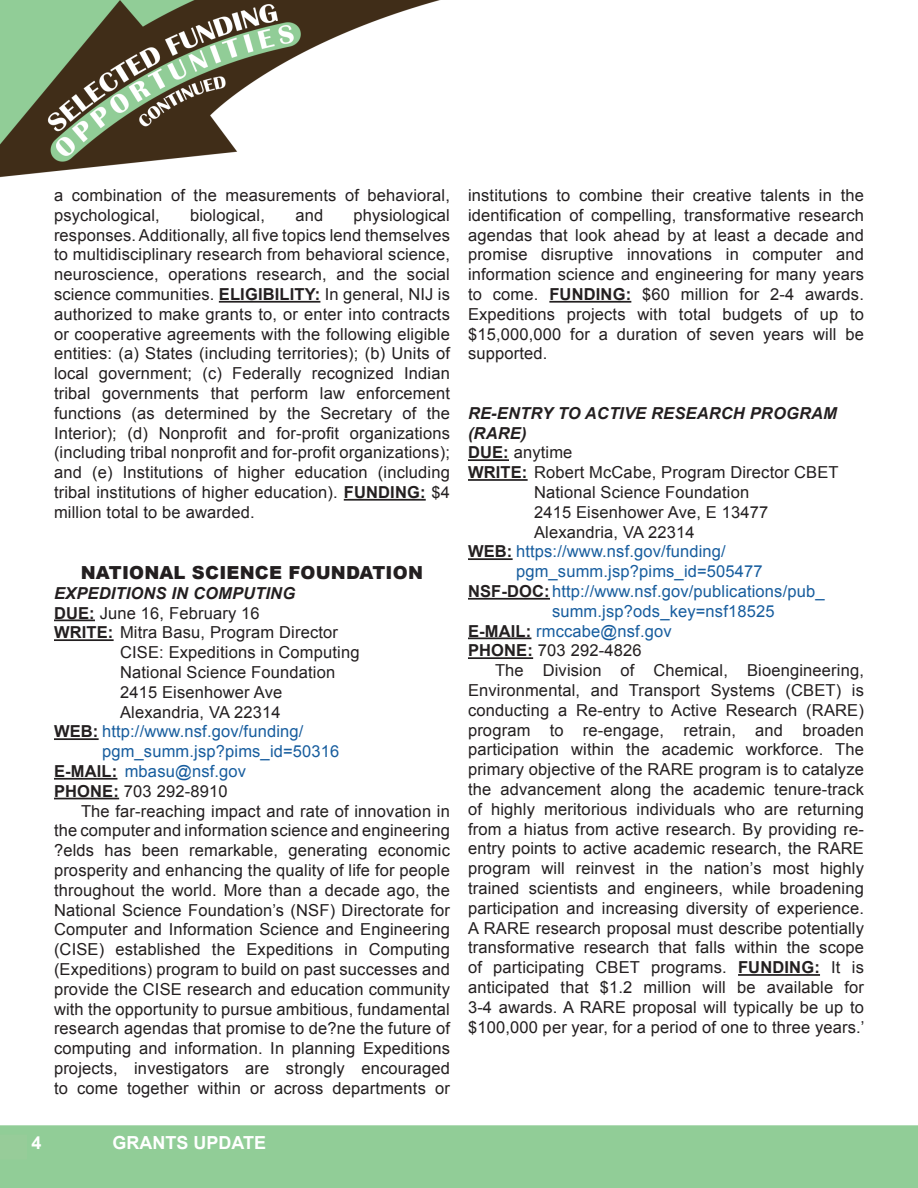
<style>
.page{position:relative;width:918px;height:1188px;background:#fff}
.page>*{position:absolute;margin:0;border:0;box-sizing:border-box;transform-origin:0 0}
.t1{font:900 18px "Arial";letter-spacing:.01em;color:#231f20}
.t2{font:700 18px "Arial";color:#fff}
.t3{font:16.5px/19.8px "Arial";letter-spacing:.01em;color:#231f20;text-align:justify}
.t4{font:16.5px "Arial";letter-spacing:.01em;color:#175d9e}
.t5{font:italic 700 16.5px "Arial";letter-spacing:.01em;color:#231f20}
.s1{font-weight:700}
.s2{font-weight:700;color:#231f20}
</style>
<div class="page">
<img style="left:0;top:0;width:918px;height:1188px">
<div style="left:1px;top:1135px;width:25px;height:24px;background:#97cc99"></div>
<div style="left:0;top:1135px;width:27px;height:24px;border:2px solid #97cc99"></div>
<hr style="left:219px;top:301px;width:101px;height:2px;background:#231f20">
<hr style="left:344px;top:499px;width:82px;height:2px;background:#231f20">
<hr style="left:54px;top:619px;width:41px;height:2px;background:#231f20">
<hr style="left:54px;top:639px;width:60px;height:2px;background:#231f20">
<hr style="left:54px;top:738px;width:45px;height:2px;background:#231f20">
<hr style="left:54px;top:778px;width:63px;height:2px;background:#231f20">
<hr style="left:54px;top:798px;width:65px;height:1px;background:#231f20">
<hr style="left:549px;top:301px;width:82px;height:2px;background:#231f20">
<hr style="left:468px;top:459px;width:41px;height:2px;background:#231f20">
<hr style="left:468px;top:479px;width:60px;height:2px;background:#231f20">
<hr style="left:468px;top:558px;width:45px;height:2px;background:#231f20">
<hr style="left:468px;top:598px;width:82px;height:2px;background:#231f20">
<hr style="left:468px;top:637px;width:63px;height:2px;background:#231f20">
<hr style="left:468px;top:657px;width:65px;height:2px;background:#231f20">
<hr style="left:738px;top:974px;width:82px;height:2px;background:#231f20">
<p class="t3" style="left:54px;top:185px;width:397px">a combination of the measurements of behavioral, psychological,</p>
<p class="t3" style="left:54px;top:205px;width:397px;text-indent:300px">physiological responses. Additionally, all five topics lend themselves to multidisciplinary research from behavioral science, neuroscience, operations research, and the social science communities. <span class="s1">ELIGIBILITY:</span> In general, NIJ is authorized to make grants to, or enter into contracts or cooperative agreements with the following eligible entities: (a) States (including territories); (b) Units of local government; (c) Federally recognized Indian tribal governments that perform law enforcement functions (as determined by the Secretary of the Interior); (d) Nonprofit and for-profit organizations (including tribal nonprofit and for-profit organizations); and (e) Institutions of higher education (including tribal institutions of higher education). <span class="s1">FUNDING:</span> $4 million total to be awarded.</p>
<p class="t3" style="left:190px;top:205px;width:77px">biological,</p>
<p class="t3" style="left:295px;top:205px;width:29px">and</p>
<p class="t1" style="left:81px;top:559px;width:344px">NATIONAL SCIENCE FOUNDATION</p>
<p class="t5" style="left:54px;top:584px;width:243px">EXPEDITIONS IN COMPUTING</p>
<p class="t3" style="left:54px;top:603px;width:207px"><span class="s1">DUE:</span> June 16, February 16</p>
<p class="t3" style="left:54px;top:623px;width:286px"><span class="s1">WRITE:</span> Mitra Basu, Program Director</p>
<p class="t3" style="left:120px;top:643px;width:241px">CISE: Expeditions in Computing</p>
<p class="t3" style="left:120px;top:662px;width:217px">National Science Foundation</p>
<p class="t3" style="left:120px;top:682px;width:164px">2415 Eisenhower Ave</p>
<p class="t3" style="left:120px;top:702px;width:162px">Alexandria, VA 22314</p>
<p class="t4" style="left:54px;top:722px;width:251px"><span class="s2">WEB:</span> http://www.nsf.gov/funding/</p>
<p class="t4" style="left:102px;top:742px;width:239px">pgm_summ.jsp?pims_id=50316</p>
<p class="t4" style="left:54px;top:762px;width:194px"><span class="s2">E-MAIL:</span> mbasu@nsf.gov</p>
<p class="t3" style="left:54px;top:781px;width:175px"><span class="s1">PHONE:</span> 703 292-8910</p>
<p class="t3" style="left:81px;top:801px;width:370px">The far-reaching impact and rate of innovation in</p>
<p class="t3" style="left:54px;top:821px;width:397px">the computer and information science and engineering</p>
<p class="t3" style="left:54px;top:841px;width:397px">?elds has been remarkable, generating economic</p>
<p class="t3" style="left:54px;top:860px;width:397px">prosperity and enhancing the quality of life for people</p>
<p class="t3" style="left:54px;top:880px;width:397px">throughout the world. More than a decade ago, the</p>
<p class="t3" style="left:54px;top:900px;width:397px">National Science Foundation’s (NSF) Directorate for</p>
<p class="t3" style="left:54px;top:920px;width:397px">Computer and Information Science and Engineering</p>
<p class="t3" style="left:54px;top:940px;width:397px">(CISE) established the Expeditions in Computing</p>
<p class="t3" style="left:54px;top:959px;width:397px">(Expeditions) program to build on past successes and</p>
<p class="t3" style="left:54px;top:979px;width:397px">provide the CISE research and education community</p>
<p class="t3" style="left:54px;top:999px;width:397px">with the opportunity to pursue ambitious, fundamental</p>
<p class="t3" style="left:54px;top:1019px;width:397px">research agendas that promise to de?ne the future of</p>
<p class="t3" style="left:54px;top:1039px;width:397px">computing and information. In planning Expeditions</p>
<p class="t3" style="left:54px;top:1058px;width:397px">projects, investigators are strongly encouraged</p>
<p class="t3" style="left:54px;top:1078px;width:397px">to come together within or across departments or</p>
<p class="t2" style="left:113px;top:1133px;width:155px">GRANTS UPDATE</p>
<p class="t3" style="left:468px;top:185px;width:397px">institutions to combine their creative talents in the identification of compelling, transformative research agendas that look ahead by at least a decade and promise disruptive innovations in computer and information science and engineering for many years to come. <span class="s1">FUNDING:</span> $60 million for 2-4 awards.<br>Expeditions projects with total budgets of up to $15,000,000 for a duration of seven years will be supported.</p>
<p class="t5" style="left:468px;top:404px;width:370px">RE-ENTRY TO ACTIVE RESEARCH PROGRAM</p>
<p class="t5" style="left:468px;top:424px;width:60px">(RARE)</p>
<p class="t3" style="left:468px;top:443px;width:106px"><span class="s1">DUE:</span> anytime</p>
<p class="t3" style="left:468px;top:463px;width:372px"><span class="s1">WRITE:</span> Robert McCabe, Program Director CBET</p>
<p class="t3" style="left:534px;top:482px;width:217px">National Science Foundation</p>
<p class="t3" style="left:534px;top:502px;width:236px">2415 Eisenhower Ave, E 13477</p>
<p class="t3" style="left:534px;top:522px;width:162px">Alexandria, VA 22314</p>
<p class="t4" style="left:468px;top:542px;width:259px"><span class="s2">WEB:</span> https://www.nsf.gov/funding/</p>
<p class="t4" style="left:516px;top:562px;width:248px">pgm_summ.jsp?pims_id=505477</p>
<p class="t4" style="left:468px;top:582px;width:358px"><span class="s2">NSF-DOC:</span>http://www.nsf.gov/publications/pub_</p>
<p class="t4" style="left:552px;top:602px;width:224px">summ.jsp?ods_key=nsf18525</p>
<p class="t4" style="left:468px;top:622px;width:205px"><span class="s2">E-MAIL:</span> rmccabe@nsf.gov</p>
<p class="t3" style="left:468px;top:641px;width:175px"><span class="s1">PHONE:</span> 703 292-4826</p>
<p class="t3" style="left:495px;top:661px;width:370px">The Division of Chemical, Bioengineering,</p>
<p class="t3" style="left:468px;top:680px;width:397px">Environmental, and Transport Systems (CBET) is</p>
<p class="t3" style="left:468px;top:700px;width:397px">conducting a Re-entry to Active Research (RARE)</p>
<p class="t3" style="left:468px;top:720px;width:397px">program to re-engage, retrain, and broaden</p>
<p class="t3" style="left:468px;top:740px;width:397px">participation within the academic workforce. The</p>
<p class="t3" style="left:468px;top:760px;width:397px">primary objective of the RARE program is to catalyze</p>
<p class="t3" style="left:468px;top:779px;width:397px">the advancement along the academic tenure-track</p>
<p class="t3" style="left:468px;top:799px;width:397px">of highly meritorious individuals who are returning</p>
<p class="t3" style="left:468px;top:819px;width:397px">from a hiatus from active research. By providing re-</p>
<p class="t3" style="left:468px;top:839px;width:397px">entry points to active academic research, the RARE</p>
<p class="t3" style="left:468px;top:859px;width:397px">program will reinvest in the nation’s most highly</p>
<p class="t3" style="left:468px;top:878px;width:397px">trained scientists and engineers, while broadening</p>
<p class="t3" style="left:468px;top:898px;width:397px">participation and increasing diversity of experience.</p>
<p class="t3" style="left:468px;top:918px;width:397px">A RARE research proposal must describe potentially</p>
<p class="t3" style="left:468px;top:938px;width:397px">transformative research that falls within the scope</p>
<p class="t3" style="left:468px;top:958px;width:398px">of participating CBET programs. <span class="s1">FUNDING:</span> It is</p>
<p class="t3" style="left:468px;top:977px;width:397px">anticipated that $1.2 million will be available for</p>
<p class="t3" style="left:468px;top:997px;width:397px">3-4 awards. A RARE proposal will typically be up to</p>
<p class="t3" style="left:468px;top:1017px;width:398px">$100,000 per year, for a period of one to three years.’</p>
</div>
